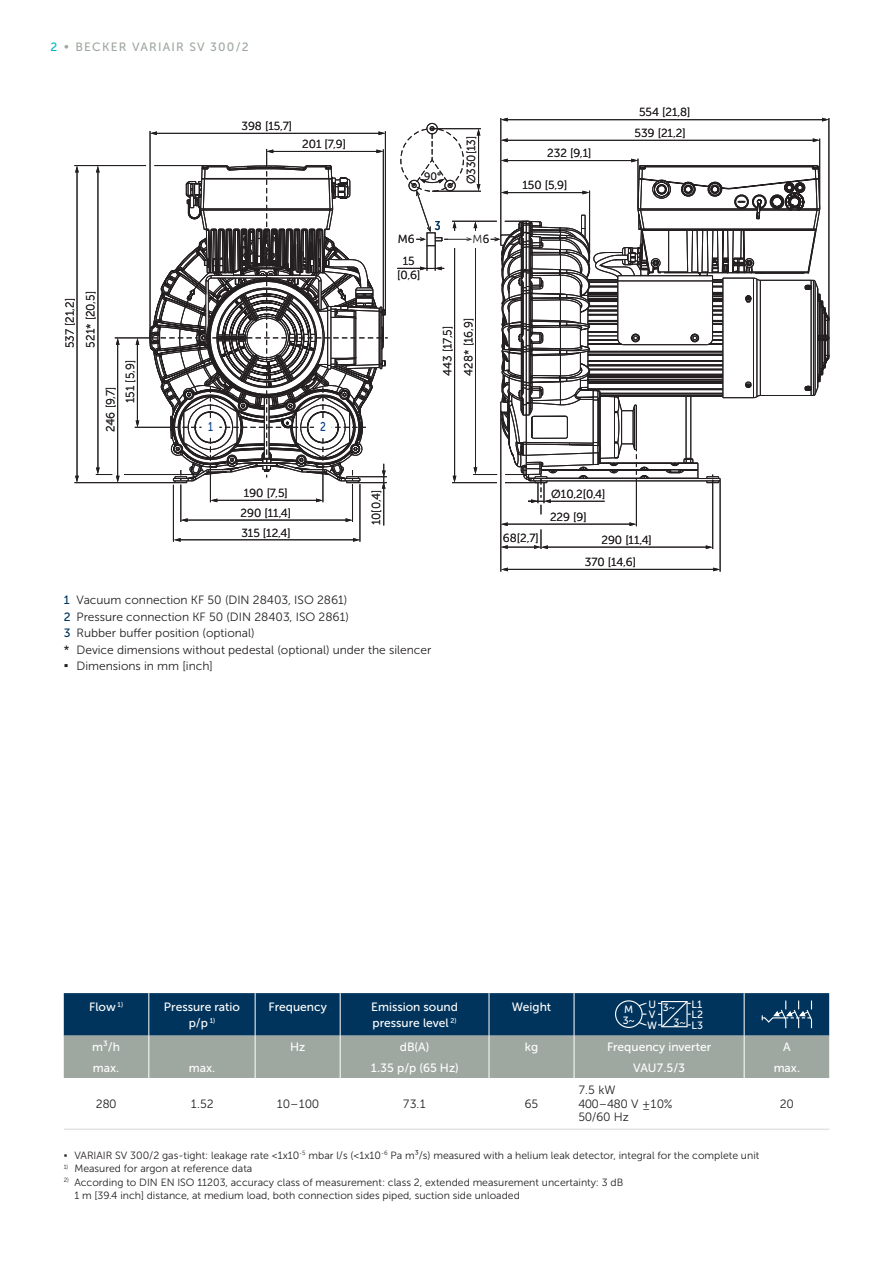
<style>
.page{position:relative;width:893px;height:1263px;background:#fff}
.page>*{position:absolute;margin:0;border:0;box-sizing:border-box;transform-origin:0 0}
.t1{font:700 13.5px "Verdana";color:#231f20}
.t2{font:12.75px "Museo Sans 500";color:#083e89;scale:.8 1}
.t3{font:12.75px "Museo Sans 500";color:#00345c;scale:.8 1}
.t4{font:12px/16.5px "Museo Sans 300";color:#231f20}
.t5{font:12px/16.5px "Museo Sans 500";color:#fff;text-align:center}
.t6{font:12px "Museo Sans 500";letter-spacing:.1em;color:#9fa8a0}
.t7{font:12px/16.5px "Museo Sans 500";color:#00345c;text-align:justify}
.t8{font:12px "Museo Sans 500";color:#231f20}
.t9{font:11.7px/19.8px "Museo Sans 300";color:#231f20}
.t10{font:10.65px "Museo Sans 300";color:#231f20}
.t11{font:10.5px/13.5px "Museo Sans 300";color:#231f20}
.t12{font:10.5px/10.5px "Museo Sans 500";color:#fff}
.t13{font:700 10.5px "Verdana";color:#231f20}
.t14{font:6.15px/13.5px "Museo Sans 300";color:#231f20}
.s1{color:#00b7c7}
</style>
<div class="page">
<svg style="left:64px;top:993px;width:765px;height:85px;background:#537180"></svg>
<hr style="left:135px;top:427px;width:35px;height:1px;background:#231f20">
<hr style="left:137px;top:343px;width:1px;height:79px;background:#231f20">
<svg style="left:136px;top:339px;width:3px;height:6px"></svg>
<svg style="left:136px;top:421px;width:3px;height:6px"></svg>
<hr style="left:115px;top:338px;width:40px;height:1px;background:#231f20">
<hr style="left:117px;top:343px;width:1px;height:134px;background:#231f20">
<svg style="left:116px;top:338px;width:4px;height:7px"></svg>
<hr style="left:74px;top:482px;width:101px;height:1px;background:#231f20">
<hr style="left:124px;top:474px;width:72px;height:1px;background:#231f20">
<hr style="left:74px;top:165px;width:72px;height:1px;background:#231f20">
<hr style="left:77px;top:171px;width:1px;height:306px;background:#231f20">
<svg style="left:75px;top:476px;width:4px;height:6px"></svg>
<svg style="left:75px;top:166px;width:4px;height:6px"></svg>
<hr style="left:210px;top:468px;width:1px;height:34px;background:#231f20">
<hr style="left:323px;top:469px;width:1px;height:33px;background:#231f20">
<hr style="left:216px;top:500px;width:101px;height:1px;background:#231f20">
<svg style="left:316px;top:498px;width:7px;height:4px"></svg>
<svg style="left:211px;top:498px;width:6px;height:4px"></svg>
<hr style="left:180px;top:484px;width:1px;height:38px;background:#231f20">
<hr style="left:352px;top:484px;width:1px;height:38px;background:#231f20">
<hr style="left:186px;top:520px;width:161px;height:1px;background:#231f20">
<svg style="left:346px;top:518px;width:6px;height:4px"></svg>
<svg style="left:181px;top:518px;width:7px;height:4px"></svg>
<hr style="left:150px;top:131px;width:1px;height:207px;background:#231f20">
<hr style="left:385px;top:131px;width:1px;height:180px;background:#231f20">
<hr style="left:173px;top:485px;width:1px;height:57px;background:#231f20">
<hr style="left:360px;top:484px;width:1px;height:58px;background:#231f20">
<hr style="left:179px;top:539px;width:175px;height:1px;background:#231f20">
<svg style="left:353px;top:538px;width:7px;height:4px"></svg>
<svg style="left:174px;top:538px;width:7px;height:4px"></svg>
<hr style="left:383px;top:487px;width:1px;height:38px;background:#231f20">
<hr style="left:156px;top:133px;width:224px;height:1px;background:#231f20">
<svg style="left:150px;top:131px;width:7px;height:4px"></svg>
<svg style="left:378px;top:131px;width:7px;height:4px"></svg>
<hr style="left:98px;top:171px;width:1px;height:298px;background:#231f20">
<svg style="left:96px;top:467px;width:24px;height:15px"></svg>
<svg style="left:96px;top:166px;width:4px;height:6px"></svg>
<hr style="left:636px;top:481px;width:1px;height:45px;background:#231f20">
<hr style="left:506px;top:524px;width:125px;height:1px;background:#231f20">
<svg style="left:629px;top:522px;width:7px;height:4px"></svg>
<hr style="left:712px;top:483px;width:1px;height:66px;background:#231f20">
<hr style="left:547px;top:547px;width:160px;height:1px;background:#231f20">
<svg style="left:706px;top:545px;width:6px;height:4px"></svg>
<svg style="left:501px;top:522px;width:47px;height:27px"></svg>
<hr style="left:500px;top:410px;width:1px;height:162px;background:#231f20">
<hr style="left:720px;top:481px;width:1px;height:91px;background:#231f20">
<hr style="left:507px;top:569px;width:207px;height:1px;background:#231f20">
<svg style="left:713px;top:568px;width:7px;height:3px"></svg>
<svg style="left:501px;top:568px;width:7px;height:3px"></svg>
<svg style="left:150px;top:149px;width:238px;height:340px"></svg>
<svg style="left:397px;top:118px;width:432px;height:396px"></svg>
<hr style="left:64px;top:1129px;width:85px;height:1px;background:#d4d7d2">
<hr style="left:149px;top:1129px;width:106px;height:1px;background:#d4d7d2">
<hr style="left:255px;top:1129px;width:85px;height:1px;background:#d4d7d2">
<hr style="left:340px;top:1129px;width:149px;height:1px;background:#d4d7d2">
<hr style="left:489px;top:1129px;width:85px;height:1px;background:#d4d7d2">
<hr style="left:574px;top:1129px;width:170px;height:1px;background:#d4d7d2">
<hr style="left:744px;top:1129px;width:85px;height:1px;background:#d4d7d2">
<p class="t6" style="left:51px;top:40px;width:200px"><span class="s1">2</span> • BECKER VARIAIR SV 300/2</p>
<p class="t9" style="left:59px;top:348px;width:59px;line-height:20.9px;rotate:-90deg">537 [21.2]<br>521* [20.5]</p>
<p class="t9" style="left:81px;top:303px;width:4px;rotate:-90deg">,</p>
<p class="t9" style="left:60px;top:311px;width:4px;rotate:-90deg">,</p>
<p class="t9" style="left:100px;top:432px;width:47px;rotate:-90deg">246 [9.7]</p>
<p class="t9" style="left:100px;top:399px;width:4px;rotate:-90deg">,</p>
<p class="t9" style="left:120px;top:403px;width:45px;rotate:-90deg">151 [5.9]</p>
<p class="t9" style="left:120px;top:373px;width:4px;rotate:-90deg">,</p>
<p class="t9" style="left:241px;top:116px;width:52px">398 [15.7]</p>
<p class="t9" style="left:280px;top:116px;width:4px">,</p>
<p class="t9" style="left:302px;top:134px;width:45px">201 [7.9]</p>
<p class="t9" style="left:333px;top:134px;width:4px">,</p>
<p class="t2" style="left:208px;top:420px;width:8px">1</p>
<p class="t2" style="left:320px;top:420px;width:9px">2</p>
<p class="t10" style="left:424px;top:171px;width:18px">90°</p>
<p class="t9" style="left:398px;top:228px;width:18px;line-height:22.4px;text-align:center">M6<br>15</p>
<p class="t9" style="left:397px;top:265px;width:25px">[0.6]</p>
<p class="t9" style="left:407px;top:265px;width:4px">,</p>
<p class="t3" style="left:435px;top:218px;width:9px">3</p>
<p class="t9" style="left:461px;top:184px;width:50px;rotate:-90deg">Ø330[13]</p>
<p class="t9" style="left:473px;top:229px;width:18px">M6</p>
<p class="t9" style="left:438px;top:376px;width:52px;rotate:-90deg">443 [17.5]</p>
<p class="t9" style="left:438px;top:338px;width:4px;rotate:-90deg">,</p>
<p class="t9" style="left:459px;top:376px;width:59px;rotate:-90deg">428* [16.9]</p>
<p class="t9" style="left:459px;top:331px;width:4px;rotate:-90deg">,</p>
<p class="t9" style="left:547px;top:143px;width:46px">232 [9.1]</p>
<p class="t9" style="left:580px;top:143px;width:4px">,</p>
<p class="t9" style="left:522px;top:175px;width:46px">150 [5.9]</p>
<p class="t9" style="left:554px;top:175px;width:4px">,</p>
<p class="t9" style="left:635px;top:102px;width:57px;line-height:21px;text-align:center">554 [21.8]<br>539 [21.2]</p>
<p class="t9" style="left:677px;top:102px;width:4px">,</p>
<p class="t9" style="left:673px;top:123px;width:4px">,</p>
<p class="t9" style="left:241px;top:483px;width:52px">190 [7.5]<br>290 [11.4]<br>315 [12.4]</p>
<p class="t9" style="left:275px;top:483px;width:4px">,</p>
<p class="t9" style="left:278px;top:503px;width:5px">, ,</p>
<p class="t9" style="left:366px;top:525px;width:37px;rotate:-90deg">10[0.4]</p>
<p class="t9" style="left:366px;top:502px;width:4px;rotate:-90deg">,</p>
<p class="t9" style="left:551px;top:484px;width:56px">Ø10.2[0.4]</p>
<p class="t9" style="left:573px;top:484px;width:4px">,</p>
<p class="t9" style="left:593px;top:484px;width:4px">,</p>
<p class="t9" style="left:550px;top:507px;width:38px">229 [9]</p>
<p class="t9" style="left:585px;top:552px;width:53px">370 [14.6]</p>
<p class="t9" style="left:503px;top:528px;width:37px">68[2.7]</p>
<p class="t9" style="left:601px;top:530px;width:52px">290 [11.4]</p>
<p class="t9" style="left:527px;top:528px;width:4px">,</p>
<p class="t9" style="left:639px;top:530px;width:4px">,</p>
<p class="t9" style="left:623px;top:552px;width:4px">,</p>
<p class="t4" style="left:77px;top:592px;width:356px">Vacuum connection KF 50 (DIN 28403, ISO 2861)<br>Pressure connection KF 50 (DIN 28403, ISO 2861)<br>Rubber buffer position (optional)<br>Device dimensions without pedestal (optional) under the silencer Dimensions in mm [inch]</p>
<p class="t7" style="left:64px;top:592px;width:8px">1<br>2<br>3</p>
<p class="t8" style="left:64px;top:643px;width:7px">*</p>
<p class="t1" style="left:64px;top:656px;width:6px">▪</p>
<p class="t12" style="left:674px;top:999px;width:14px;line-height:15px;text-indent:-11px">3~<br>3~</p>
<p class="t12" style="left:692px;top:999px;width:13px;text-align:justify">L1<br>L2<br>L3</p>
<p class="t5" style="left:89px;top:998px;width:36px">Flow <sup>1)</sup></p>
<p class="t5" style="left:164px;top:998px;width:78px">Pressure ratio p/p <sup>1)</sup></p>
<p class="t5" style="left:269px;top:998px;width:60px">Frequency</p>
<p class="t5" style="left:371px;top:998px;width:88px;text-align:left">Emission sound pressure level <sup>2)</sup></p>
<p class="t5" style="left:512px;top:998px;width:41px">Weight</p>
<p class="t12" style="left:624px;top:1004px;width:11px">M</p>
<p class="t12" style="left:648px;top:999px;width:9px">U<br>V</p>
<p class="t12" style="left:623px;top:1015px;width:14px">3~</p>
<p class="t12" style="left:647px;top:1020px;width:11px">W</p>
<p class="t5" style="left:92px;top:1038px;width:29px">m³/h</p>
<p class="t5" style="left:290px;top:1038px;width:17px">Hz</p>
<p class="t5" style="left:400px;top:1038px;width:31px">dB(A)</p>
<p class="t5" style="left:525px;top:1038px;width:15px">kg</p>
<p class="t5" style="left:607px;top:1038px;width:106px">Frequency inverter</p>
<p class="t5" style="left:783px;top:1038px;width:9px">A</p>
<p class="t5" style="left:93px;top:1060px;width:28px">max.</p>
<p class="t5" style="left:189px;top:1060px;width:28px">max.</p>
<p class="t5" style="left:370px;top:1060px;width:90px">1.35 p/p (65 Hz)</p>
<p class="t5" style="left:633px;top:1060px;width:53px">VAU7.5/3</p>
<p class="t5" style="left:774px;top:1060px;width:28px">max.</p>
<p class="t4" style="left:96px;top:1096px;width:22px">280</p>
<p class="t4" style="left:190px;top:1096px;width:25px">1.52</p>
<p class="t4" style="left:276px;top:1096px;width:44px">10–100</p>
<p class="t4" style="left:403px;top:1096px;width:25px">73.1</p>
<p class="t4" style="left:525px;top:1096px;width:15px">65</p>
<p class="t4" style="left:197px;top:1096px;width:4px">,</p>
<p class="t4" style="left:416px;top:1096px;width:4px">,</p>
<p class="t4" style="left:578px;top:1084px;width:96px;line-height:13.5px">7.5 kW<br>400–480 V ±10%<br>50/60 Hz</p>
<p class="t4" style="left:585px;top:1082px;width:4px">,</p>
<p class="t11" style="left:74px;top:1148px;width:686px">VARIAIR SV 300/2 gas-tight: leakage rate &lt;1x10<sup>-5</sup> mbar l/s (&lt;1x10<sup>-6</sup> Pa m³/s) measured with a helium leak detector, integral for the complete unit Measured for argon at reference data<br>According to DIN EN ISO 11203, accuracy class of measurement: class 2, extended measurement uncertainty: 3 dB<br>1 m [39.4 inch] distance, at medium load, both connection sides piped, suction side unloaded</p>
<p class="t13" style="left:64px;top:1147px;width:5px">▪</p>
<p class="t14" style="left:64px;top:1160px;width:7px">1)<br>2)</p>
<p class="t4" style="left:780px;top:1096px;width:15px">20</p>
</div>
